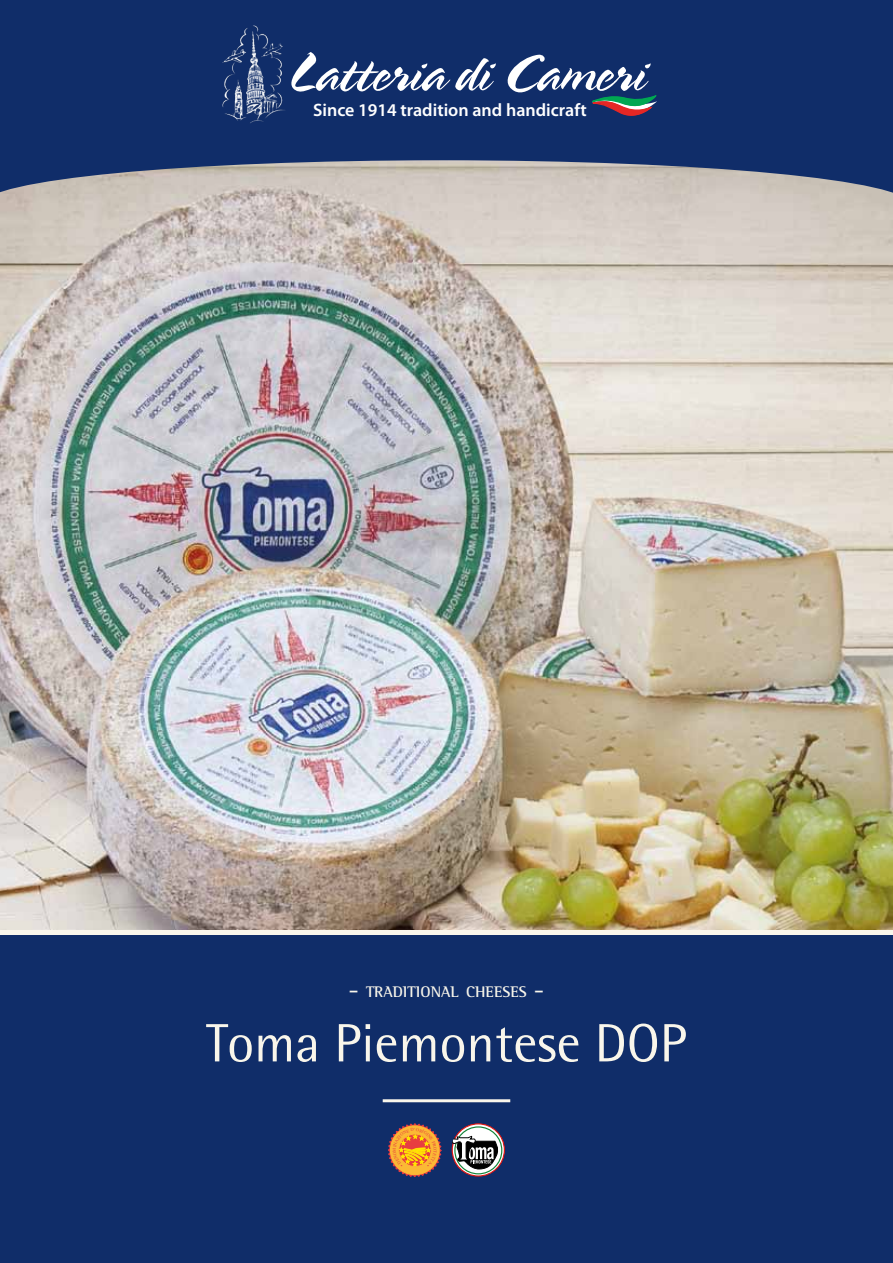
<style>
.page{position:relative;width:893px;height:1263px;background:#fff}
.page>*{position:absolute;margin:0;border:0;box-sizing:border-box;transform-origin:0 0}
.t1{font:57px "Walzer";letter-spacing:.01em;color:#fff}
.t2{font:54px "Rotis Semi Sans Std";color:#f9f6eb}
.t3{font:600 18px "Myriad Pro";color:#fff}
.t4{font:700 15.75px "Rotis Semi Serif Std";color:#f9f6eb}
.s1{font-size:22.5px}
</style>
<div class="page">
<div style="left:0;top:929px;width:893px;height:21px;background:#f9f6eb"></div>
<img style="left:0;top:205px;width:893px;height:724px">
<div style="left:0;top:935px;width:893px;height:328px;background:#102d69"></div>
<hr style="left:383px;top:1099px;width:127px;height:3px;background:#f9f6eb">
<svg style="left:0;top:0;width:893px;height:205px;background:#324878"></svg>
<svg style="left:590px;top:94px;width:68px;height:26px;background:#455263"></svg>
<img style="left:221px;top:26px;width:65px;height:103px">
<svg style="left:451px;top:1123px;width:54px;height:54px"></svg>
<svg style="left:388px;top:1123px;width:54px;height:54px"></svg>
<h1 class="t1" style="left:288px;top:40px;width:359px">Latteria di Cameri</h1>
<p class="t3" style="left:313px;top:98px;width:275px">Since 1914 tradition and handicraft</p>
<p class="t4" style="left:349px;top:983px;width:197px"><span class="s1">-</span> TRADITIONAL CHEESES <span class="s1">-</span></p>
<h2 class="t2" style="left:206px;top:1011px;width:482px">Toma Piemontese DOP</h2>
</div>
